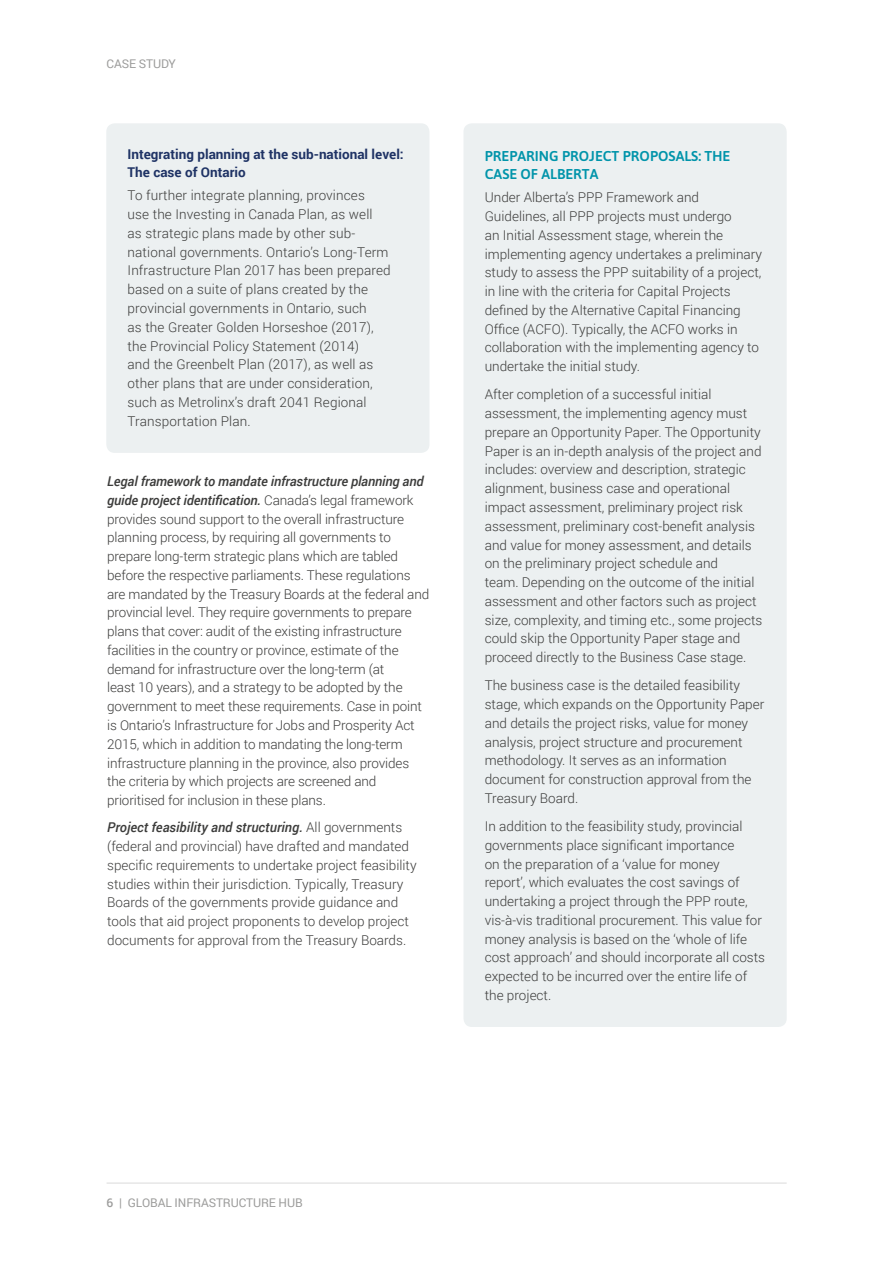
<style>
.page{position:relative;width:893px;height:1263px;background:#fff}
.page>*{position:absolute;margin:0;border:0;box-sizing:border-box;transform-origin:0 0}
.t1{font:500 14.25px "Asap";color:#0094aa}
.t2{font:300 13.5px/18.8px "Roboto";color:#3c3c3b}
.t3{font:700 13.5px/18.8px "Roboto";color:#1f3365}
.t4{font:12px "Roboto";letter-spacing:-.01em;color:#9d9d9c}
.s1{font-weight:500;font-style:italic}
.s2{font-weight:500}
</style>
<div class="page">
<div style="left:106px;top:123px;width:323px;height:330px;background:#ecf0f1;border-radius:8px"></div>
<div style="left:463px;top:123px;width:324px;height:904px;background:#ecf0f1;border-radius:8px"></div>
<hr style="left:107px;top:1183px;width:680px;height:1px;background:#dadada">
<p class="t4" style="left:107px;top:56px;width:9px">CASE</p>
<p class="t4" style="left:139px;top:56px;width:8px">STU</p>
<p class="t4" style="left:161px;top:56px;width:16px">DY</p>
<p class="t3" style="left:128px;top:144px;width:278px">Integrating planning at the sub-national level:<br>The case of Ontario</p>
<p class="t2" style="left:128px;top:186px;width:265px">To further integrate planning, provinces<br>use the Investing in Canada Plan, as well<br>as strategic plans made by other sub&shy;national governments. Ontario’s Long-Term Infrastructure Plan 2017 has been prepared based on a suite of plans created by the provincial governments in Ontario, such<br>as the Greater Golden Horseshoe (2017), the Provincial Policy Statement (2014)<br>and the Greenbelt Plan (2017), as well as other plans that are under consideration, such as Metrolinx’s draft 2041 Regional Transportation Plan.</p>
<p class="t2" style="left:107px;top:472px;width:324px"><span class="s1">Legal framework to mandate infrastructure planning and guide project identification.</span> Canada’s legal framework provides sound support to the overall infrastructure planning process, by requiring all governments to prepare long-term strategic plans which are tabled before the respective parliaments. These regulations are mandated by the Treasury Boards at the federal and provincial level. They require governments to prepare plans that cover: audit of the existing infrastructure facilities in the country or province, estimate of the demand for infrastructure over the long-term (at<br>least 10 years), and a strategy to be adopted by the government to meet these requirements. Case in point is Ontario’s Infrastructure for Jobs and Prosperity Act 2015, which in addition to mandating the long-term infrastructure planning in the province, also provides the criteria by which projects are screened and prioritised for inclusion in these plans.</p>
<p class="t2" style="left:107px;top:818px;width:311px"><span class="s1">Project feasibility and structuring.</span> All governments (federal and provincial) have drafted and mandated specific requirements to undertake project feasibility studies within their jurisdiction. Typically, Treasury Boards of the governments provide guidance and tools that aid project proponents to develop project documents for approval from the Treasury Boards.</p>
<p class="t1" style="left:485px;top:146px;width:51px">PREPARING</p>
<p class="t1" style="left:562px;top:146px;width:9px">PROJ</p>
<p class="t1" style="left:595px;top:146px;width:38px">ECT PROPO</p>
<p class="t1" style="left:668px;top:146px;width:63px">SALS: THE</p>
<p class="t1" style="left:485px;top:165px;width:115px">CASE OF ALB ERTA</p>
<p class="t2" style="left:485px;top:188px;width:279px">Under Alberta’s PPP Framework and Guidelines, all PPP projects must undergo<br>an Initial Assessment stage, wherein the implementing agency undertakes a preliminary study to assess the PPP suitability of a project, in line with the criteria for Capital Projects defined by the Alternative Capital Financing Office (ACFO). Typically, the ACFO works in collaboration with the implementing agency to undertake the initial study.</p>
<p class="t2" style="left:485px;top:385px;width:279px">After completion of a successful initial assessment, the implementing agency must prepare an Opportunity Paper. The Opportunity Paper is an in-depth analysis of the project and includes: overview and description, strategic alignment, business case and operational impact assessment, preliminary project risk assessment, preliminary cost-benefit analysis and value for money assessment, and details on the preliminary project schedule and<br>team. Depending on the outcome of the initial assessment and other factors such as project size, complexity, and timing etc., some projects could skip the Opportunity Paper stage and proceed directly to the Business Case stage.</p>
<p class="t2" style="left:485px;top:676px;width:281px">The business case is the detailed feasibility stage, which expands on the Opportunity Paper and details the project risks, value for money analysis, project structure and procurement methodology. It serves as an information document for construction approval from the Treasury Board.</p>
<p class="t2" style="left:485px;top:816px;width:282px">In addition to the feasibility study, provincial governments place significant importance<br>on the preparation of a ‘value for money<br>report’, which evaluates the cost savings of undertaking a project through the PPP route, vis-à-vis traditional procurement. This value for money analysis is based on the ‘whole of life cost approach’ and should incorporate all costs expected to be incurred over the entire life of the project.</p>
<p class="t4" style="left:107px;top:1194px;width:198px"><span class="s2">6</span> | GLOBAL INFRASTRUCTURE HUB</p>
</div>
